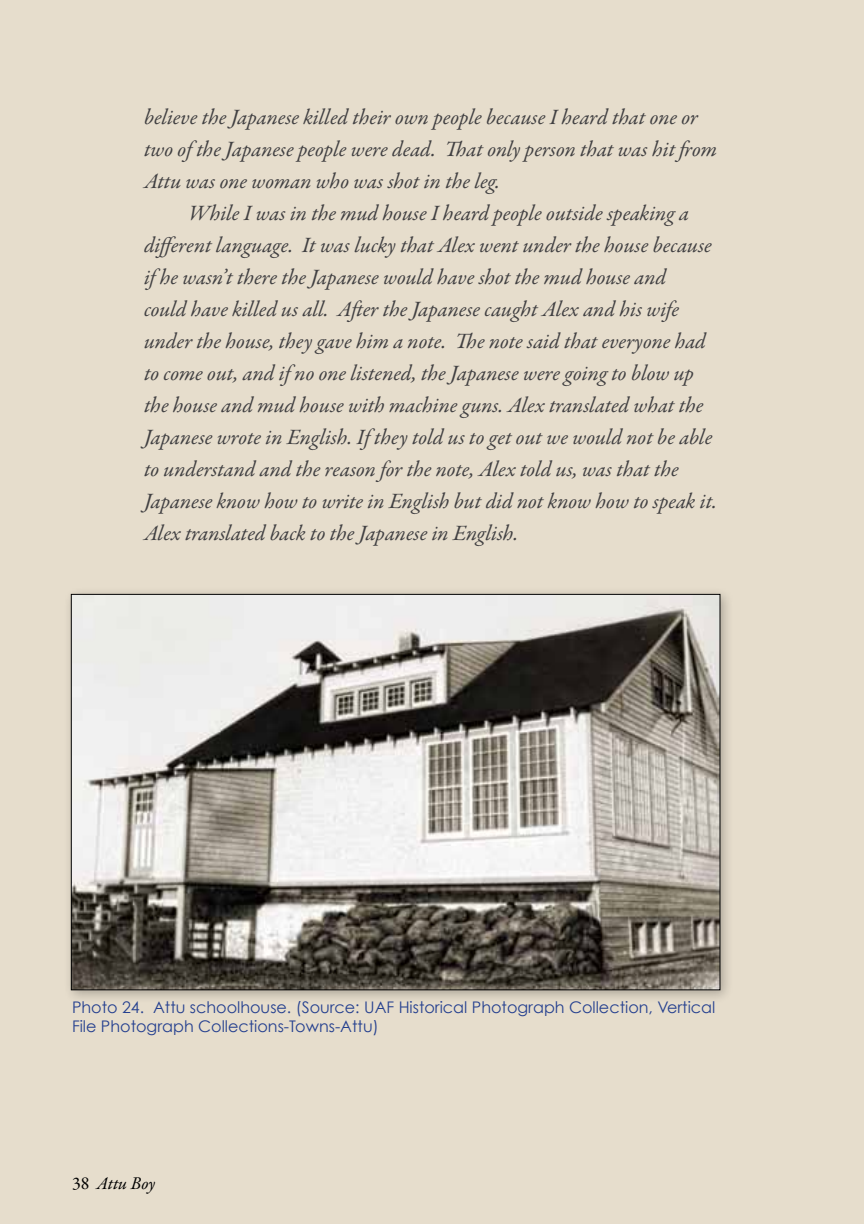
<style>
.page{position:relative;width:864px;height:1224px;background:#e6ddcc}
.page>*{position:absolute;margin:0;border:0;box-sizing:border-box;transform-origin:0 0}
.t1{font:italic 22px/32px "Garamond Premr Pro";letter-spacing:-.005em;color:#414042}
.t2{font:italic 18px "Garamond Premr Pro";letter-spacing:-.01em;color:#000}
.t3{font:16px/19.2px "Century Gothic";color:#25408f}
.s1{font-style:normal}
</style>
<div class="page">
<div style="left:63px;top:586px;width:671px;height:418px;background:#000;opacity:.25"></div>
<img style="left:73px;top:596px;width:645px;height:392px">
<p class="t1" style="left:144px;top:102px;width:575px">believe the Japanese killed their own people because I heard that one or two ofthe Japanese people were dead. That only person that was hit from<br>Attu was one woman who was shot in the leg.</p>
<p class="t1" style="left:144px;top:198px;width:575px;text-indent:45px">While I was in the mud house I heard people outside speaking a different language. It was lucky that Alex went under the house because ifhe wasn’t there the Japanese would have shot the mud house and<br>could have killed us all. After the Japanese caught Alex and his wife under the house, they gave him a note. The note said that everyone had to come out, and ifno one listened, the Japanese were going to blow up the house and mud house with machine guns. Alex translated what the Japanese wrote in English. Ifthey told us to get out we would not be able to understand and the reason for the note, Alex told us, was that the Japanese know how to write in English but did not know how to speak it.<br>Alex translated back to the Japanese in English.</p>
<p class="t3" style="left:72px;top:997px;width:645px">Photo 24. Attu schoolhouse. (Source: UAF Historical Photograph Collection, Vertical<br>File Photograph Collections-Towns-Attu)</p>
<p class="t2" style="left:72px;top:1172px;width:86px"><span class="s1">38</span> Attu Boy</p>
</div>
